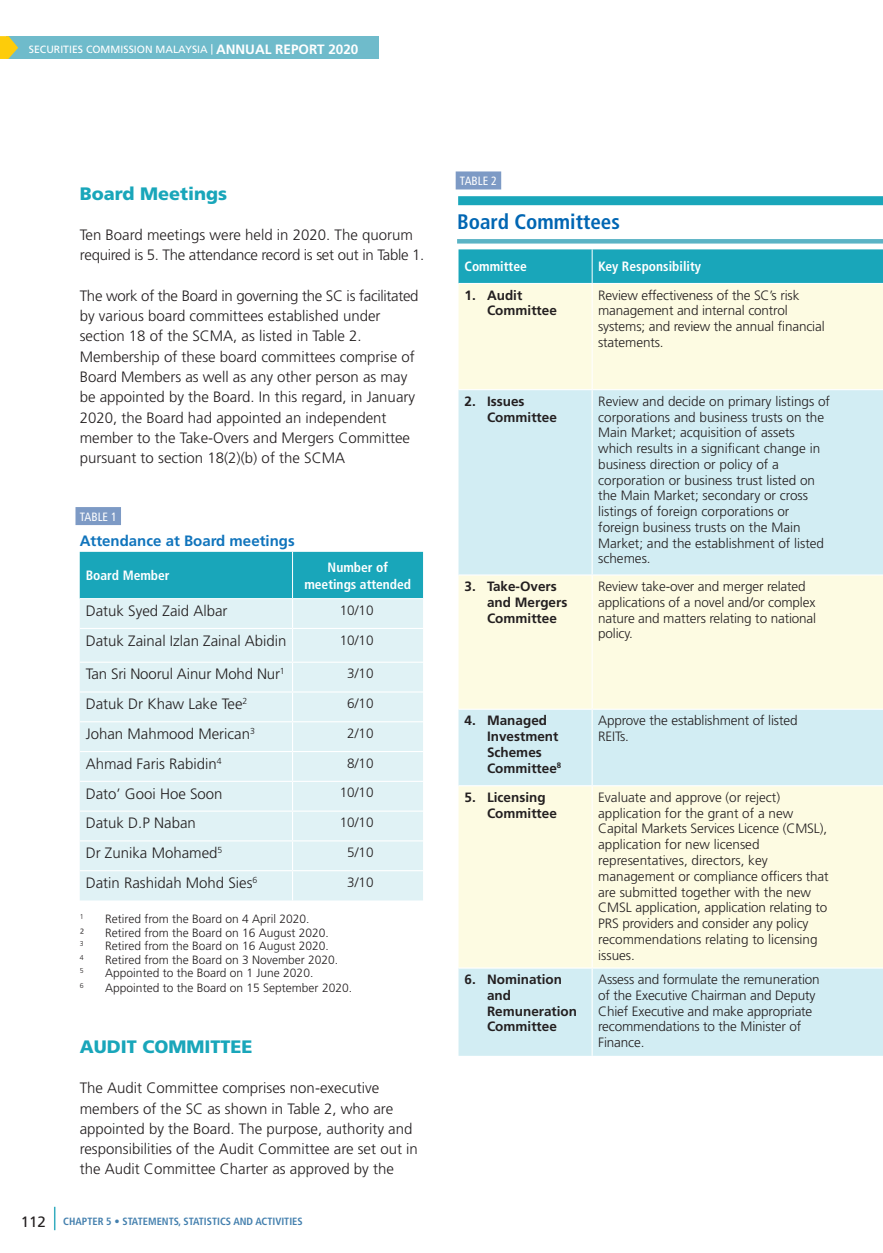
<style>
.page{position:relative;width:883px;height:1253px;background:#fff}
.page>*{position:absolute;margin:0;border:0;box-sizing:border-box;transform-origin:0 0}
.t1{font:700 condensed 21px "Frutiger LT Std";color:#0166b3}
.t2{font:900 18px "Frutiger LT Std";color:#19a6ba}
.t3{font:300 15px/20.2px "Frutiger LT Std";color:#231f20}
.t4{font:300 15px/20.2px "Frutiger LT Std";letter-spacing:-.02em;color:#231f20}
.t5{font:700 15px "Frutiger LT Std";color:#1074bc}
.t6{font:300 13.5px/15.8px "Frutiger LT Std";color:#231f20}
.t7{font:700 13.5px/15.8px "Frutiger LT Std";color:#231f20}
.t8{font:700 condensed 13.5px/16.5px "Frutiger LT Std";color:#fff;text-align:center}
.t9{font:300 12px "Frutiger LT Std";color:#231f20}
.t10{font:condensed 12px "Frutiger LT Std";color:#fff}
.t11{font:700 condensed 10.5px "Frutiger LT Std";color:#4480ae}
.t12{font:10.5px "Frutiger LT Std";color:#fff}
.t13{font:300 7.05px "Frutiger LT Std";color:#231f20}
.s1{font-weight:700;font-size:13.5px}
.s2{font-weight:400;font-stretch:normal;font-size:15px;color:#231f20}
</style>
<div class="page">
<svg style="left:54px;top:1206px;width:1px;height:23px"></svg>
<div style="left:6px;top:36px;width:373px;height:23px;background:#6fbbcb"></div>
<svg style="left:0;top:36px;width:18px;height:23px"></svg>
<div style="left:458px;top:249px;width:424px;height:34px;background:#19a6ba"></div>
<div style="left:458px;top:284px;width:424px;height:105px;background:#fdfbe2"></div>
<svg style="left:458px;top:390px;width:424px;height:665px;background:#e6f3eb"></svg>
<hr style="left:591px;top:249px;width:1px;height:34px;background:#fff">
<hr style="left:591px;top:284px;width:1px;height:105px;background:#fff">
<hr style="left:591px;top:390px;width:1px;height:184px;background:#fff">
<hr style="left:458px;top:574px;width:134px;height:1px;background:#fff">
<hr style="left:592px;top:574px;width:290px;height:1px;background:#fff">
<hr style="left:591px;top:575px;width:1px;height:133px;background:#fff">
<hr style="left:458px;top:708px;width:134px;height:1px;background:#fff">
<hr style="left:592px;top:708px;width:290px;height:1px;background:#fff">
<hr style="left:591px;top:709px;width:1px;height:76px;background:#fff">
<hr style="left:458px;top:785px;width:134px;height:1px;background:#fff">
<hr style="left:592px;top:785px;width:290px;height:1px;background:#fff">
<hr style="left:591px;top:786px;width:1px;height:181px;background:#fff">
<hr style="left:458px;top:967px;width:134px;height:1px;background:#fff">
<hr style="left:592px;top:967px;width:290px;height:1px;background:#fff">
<hr style="left:591px;top:968px;width:1px;height:87px;background:#fff">
<div style="left:75px;top:507px;width:46px;height:18px;background:#7d9ac5"></div>
<div style="left:80px;top:629px;width:343px;height:271px;background:#e0f2f5"></div>
<svg style="left:80px;top:551px;width:343px;height:76px;background:#68c4d1"></svg>
<hr style="left:292px;top:629px;width:1px;height:32px;background:#fff">
<hr style="left:80px;top:661px;width:212px;height:1px;background:#fff">
<hr style="left:292px;top:661px;width:131px;height:1px;background:#fff">
<hr style="left:80px;top:691px;width:212px;height:1px;background:#fff">
<hr style="left:292px;top:691px;width:131px;height:1px;background:#fff">
<hr style="left:80px;top:721px;width:212px;height:1px;background:#fff">
<hr style="left:292px;top:721px;width:131px;height:1px;background:#fff">
<hr style="left:80px;top:750px;width:212px;height:2px;background:#fff">
<hr style="left:292px;top:750px;width:131px;height:2px;background:#fff">
<hr style="left:80px;top:780px;width:212px;height:1px;background:#fff">
<hr style="left:292px;top:780px;width:131px;height:1px;background:#fff">
<hr style="left:80px;top:810px;width:212px;height:1px;background:#fff">
<hr style="left:292px;top:810px;width:131px;height:1px;background:#fff">
<hr style="left:80px;top:840px;width:212px;height:1px;background:#fff">
<hr style="left:292px;top:840px;width:131px;height:1px;background:#fff">
<hr style="left:80px;top:870px;width:212px;height:1px;background:#fff">
<hr style="left:292px;top:870px;width:131px;height:1px;background:#fff">
<svg style="left:292px;top:662px;width:1px;height:238px"></svg>
<div style="left:455px;top:171px;width:46px;height:18px;background:#7d9ac5"></div>
<div style="left:458px;top:196px;width:424px;height:9px;background:#19a6ba"></div>
<hr style="left:457px;top:239px;width:425px;height:4px;background:#5ab3c5">
<p class="t12" style="left:29px;top:43px;width:331px">SECURITIES COMMISSION MALAYSIA | <span class="s1">ANNUAL REPORT 2020</span></p>
<p class="t2" style="left:80px;top:182px;width:149px">Board Meetings</p>
<p class="t4" style="left:80px;top:225px;width:346px">Ten Board meetings were held in 2020. The quorum required is 5. The attendance record is set out in Table 1.</p>
<p class="t3" style="left:80px;top:286px;width:340px">The work of the Board in governing the SC is facilitated by various board committees established under section 18 of the SCMA, as listed in Table 2.<br>Membership of these board committees comprise of Board Members as well as any other person as may be appointed by the Board. In this regard, in January 2020, the Board had appointed an independent member to the Take-Overs and Mergers Committee pursuant to section 18(2)(b) of the SCMA</p>
<p class="t10" style="left:80px;top:509px;width:38px">TABLE 1</p>
<p class="t5" style="left:80px;top:531px;width:216px">Attendance at Board meetings</p>
<p class="t8" style="left:86px;top:567px;width:85px">Board Member</p>
<p class="t8" style="left:304px;top:559px;width:108px">Number of meetings attended</p>
<p class="t3" style="left:86px;top:600px;width:143px">Datuk Syed Zaid Albar</p>
<p class="t6" style="left:340px;top:602px;width:35px">10/10</p>
<p class="t3" style="left:86px;top:630px;width:202px">Datuk Zainal Izlan Zainal Abidin</p>
<p class="t6" style="left:340px;top:632px;width:35px">10/10</p>
<p class="t3" style="left:86px;top:664px;width:200px">Tan Sri Noorul Ainur Mohd Nur<sup>1</sup></p>
<p class="t6" style="left:347px;top:666px;width:28px">3/10</p>
<p class="t3" style="left:86px;top:694px;width:163px">Datuk Dr Khaw Lake Tee<sup>2</sup></p>
<p class="t6" style="left:347px;top:695px;width:28px">6/10</p>
<p class="t3" style="left:86px;top:723px;width:171px">Johan Mahmood Merican<sup>3</sup></p>
<p class="t6" style="left:347px;top:725px;width:28px">2/10</p>
<p class="t3" style="left:86px;top:753px;width:137px">Ahmad Faris Rabidin<sup>4</sup></p>
<p class="t6" style="left:347px;top:755px;width:28px">8/10</p>
<p class="t3" style="left:86px;top:783px;width:138px">Dato’ Gooi Hoe Soon</p>
<p class="t6" style="left:340px;top:785px;width:35px">10/10</p>
<p class="t3" style="left:86px;top:813px;width:112px">Datuk D.P Naban</p>
<p class="t6" style="left:340px;top:814px;width:35px">10/10</p>
<p class="t3" style="left:86px;top:842px;width:138px">Dr Zunika Mohamed<sup>5</sup></p>
<p class="t6" style="left:347px;top:844px;width:28px">5/10</p>
<p class="t3" style="left:86px;top:872px;width:173px">Datin Rashidah Mohd Sies<sup>6</sup></p>
<p class="t6" style="left:347px;top:874px;width:28px">3/10</p>
<p class="t13" style="left:80px;top:912px;width:5px">1</p>
<p class="t9" style="left:105px;top:911px;width:206px">Retired from the Board on 4 April 2020.</p>
<p class="t9" style="left:80px;top:925px;width:6px">²</p>
<p class="t9" style="left:105px;top:925px;width:225px">Retired from the Board on 16 August 2020.</p>
<p class="t13" style="left:80px;top:939px;width:5px">3</p>
<p class="t9" style="left:105px;top:938px;width:225px">Retired from the Board on 16 August 2020.</p>
<p class="t13" style="left:80px;top:952px;width:5px">4</p>
<p class="t9" style="left:105px;top:952px;width:234px">Retired from the Board on 3 November 2020.</p>
<p class="t13" style="left:80px;top:966px;width:5px">5</p>
<p class="t9" style="left:105px;top:965px;width:209px">Appointed to the Board on 1 June 2020.</p>
<p class="t13" style="left:80px;top:981px;width:5px">6</p>
<p class="t9" style="left:105px;top:980px;width:248px">Appointed to the Board on 15 September 2020.</p>
<p class="t2" style="left:80px;top:1035px;width:174px">AUDIT COMMITTEE</p>
<p class="t3" style="left:80px;top:1078px;width:339px">The Audit Committee comprises non-executive members of the SC as shown in Table 2, who are appointed by the Board. The purpose, authority and responsibilities of the Audit Committee are set out in the Audit Committee Charter as approved by the</p>
<p class="t11" style="left:21px;top:1214px;width:283px"><span class="s2">112</span> CHAPTER 5 • STATEMENTS, STATISTICS AND ACTIVITIES</p>
<p class="t10" style="left:460px;top:174px;width:38px">TABLE 2</p>
<p class="t1" style="left:457px;top:209px;width:164px">Board Committees</p>
<p class="t8" style="left:464px;top:258px;width:64px">Committee</p>
<p class="t8" style="left:598px;top:258px;width:104px">Key Responsibility</p>
<p class="t7" style="left:487px;top:287px;width:71px;text-indent:-22px">1. Audit<br>Committee</p>
<p class="t6" style="left:598px;top:287px;width:228px">Review effectiveness of the SC’s risk management and internal control systems; and review the annual financial statements.</p>
<p class="t7" style="left:487px;top:393px;width:71px;text-indent:-22px">2. Issues<br>Committee</p>
<p class="t6" style="left:598px;top:393px;width:233px">Review and decide on primary listings of corporations and business trusts on the Main Market; acquisition of assets which results in a significant change in business direction or policy of a corporation or business trust listed on the Main Market; secondary or cross listings of foreign corporations or foreign business trusts on the Main Market; and the establishment of listed schemes.</p>
<p class="t7" style="left:487px;top:578px;width:82px;text-indent:-22px">3. Take-Overs and Mergers<br>Committee</p>
<p class="t6" style="left:598px;top:578px;width:219px">Review take-over and merger related applications of a novel and/or complex nature and matters relating to national policy.</p>
<p class="t7" style="left:487px;top:712px;width:76px;text-indent:-22px">4. Managed<br>Investment<br>Schemes<br>Committee<sup>8</sup></p>
<p class="t6" style="left:598px;top:713px;width:201px">Approve the establishment of listed<br>REITs.</p>
<p class="t7" style="left:487px;top:789px;width:71px;text-indent:-22px">5. Licensing<br>Committee</p>
<p class="t6" style="left:598px;top:789px;width:232px">Evaluate and approve (or reject) application for the grant of a new Capital Markets Services Licence (CMSL), application for new licensed representatives, directors, key management or compliance officers that are submitted together with the new CMSL application, application relating to PRS providers and consider any policy recommendations relating to licensing issues.</p>
<p class="t7" style="left:487px;top:971px;width:92px;text-indent:-22px">6. Nomination and<br>Remuneration<br>Committee</p>
<p class="t6" style="left:598px;top:971px;width:223px">Assess and formulate the remuneration of the Executive Chairman and Deputy<br>Chief Executive and make appropriate recommendations to the Minister of<br>Finance.</p>
</div>
